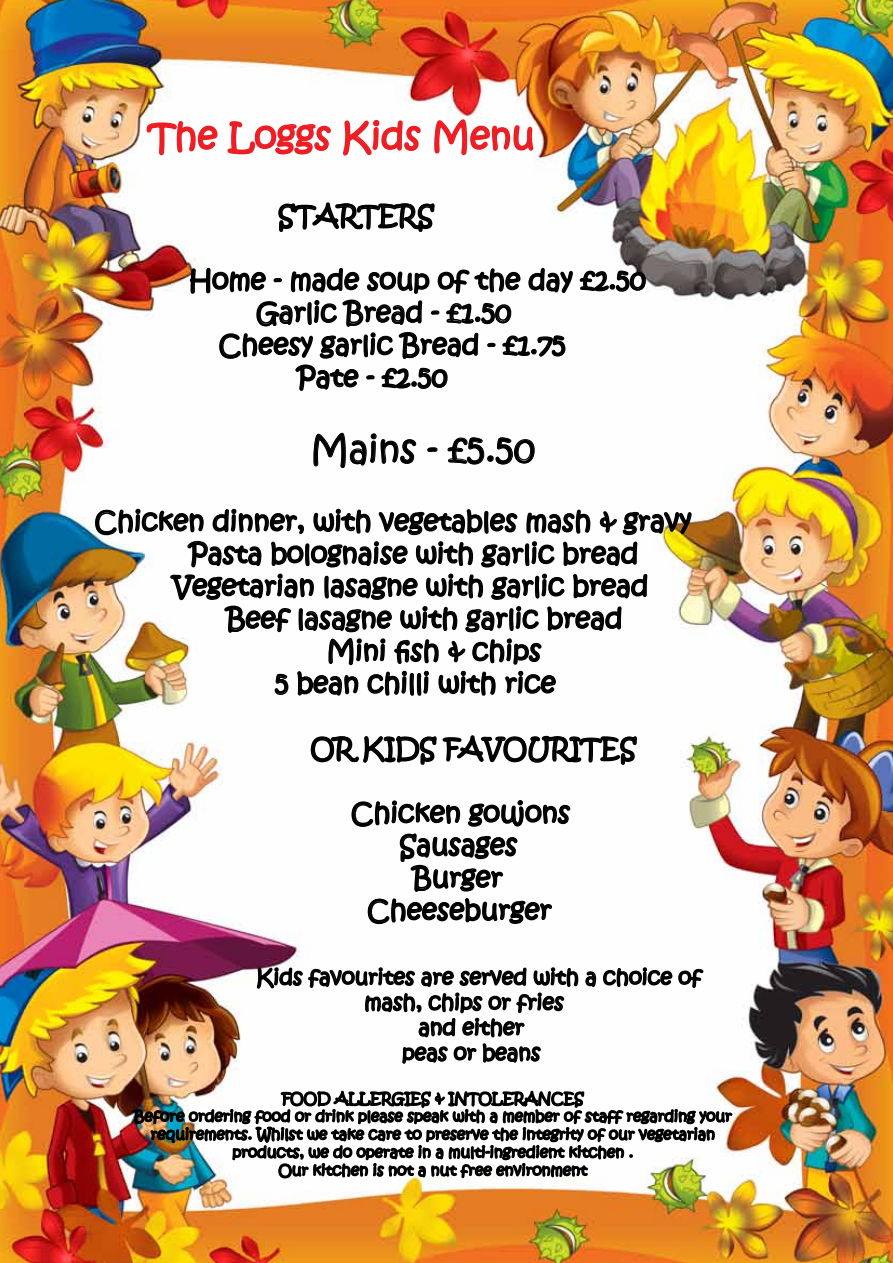
<style>
.page{position:relative;width:893px;height:1263px;background:#fff}
.page>*{position:absolute;margin:0;border:0;box-sizing:border-box;transform-origin:0 0}
.t1{font:36px "Kristen ITC";color:#ed1d24}
.t2{font:36px "Kristen ITC";color:#000}
.t3{font:27px/32.4px "Kristen ITC";color:#000;text-align:center}
.t4{font:21px "Kristen ITC";color:#000}
</style>
<div class="page">
<img style="left:0;top:0;width:893px;height:1263px">
<svg style="left:146px;top:120px;width:72px;height:36px"></svg>
<svg style="left:227px;top:120px;width:105px;height:35px"></svg>
<svg style="left:342px;top:119px;width:79px;height:45px"></svg>
<svg style="left:434px;top:118px;width:100px;height:38px"></svg>
<svg style="left:189px;top:179px;width:458px;height:213px"></svg>
<svg style="left:313px;top:432px;width:103px;height:36px"></svg>
<svg style="left:427px;top:447px;width:11px;height:5px"></svg>
<svg style="left:447px;top:437px;width:88px;height:28px"></svg>
<svg style="left:94px;top:506px;width:598px;height:191px"></svg>
<svg style="left:256px;top:712px;width:449px;height:353px"></svg>
<img style="left:131px;top:1081px;width:603px;height:121px">
<h1 class="t1" style="left:148px;top:113px;width:388px">The Loggs Kids Menu</h1>
<p class="t3" style="left:278px;top:200px;width:158px">STARTERS</p>
<p class="t3" style="left:189px;top:264px;width:459px">Home - made soup of the day £2.50</p>
<p class="t3" style="left:256px;top:297px;width:256px">Garlic Bread - £1.50</p>
<p class="t3" style="left:219px;top:329px;width:349px">Cheesy garlic Bread - £1.75</p>
<p class="t3" style="left:297px;top:362px;width:152px">Pate - £2.50</p>
<h1 class="t2" style="left:310px;top:426px;width:226px">Mains - £5.50</h1>
<p class="t3" style="left:94px;top:506px;width:599px">Chicken dinner, with vegetables mash &amp; gravy</p>
<p class="t3" style="left:189px;top:538px;width:451px">Pasta bolognaise with garlic bread</p>
<p class="t3" style="left:173px;top:570px;width:477px">Vegetarian lasagne with garlic bread</p>
<p class="t3" style="left:227px;top:603px;width:397px">Beef lasagne with garlic bread</p>
<p class="t3" style="left:327px;top:635px;width:216px">Mini fish &amp; chips</p>
<p class="t3" style="left:275px;top:668px;width:282px">5 bean chilli with rice</p>
<p class="t3" style="left:310px;top:732px;width:328px">OR KIDS FAVOURITES</p>
<p class="t3" style="left:351px;top:797px;width:221px">Chicken goujons<br>Sausages<br>Burger<br>Cheeseburger</p>
<p class="t4" style="left:256px;top:963px;width:447px">Kids favourites are served with a choice of</p>
<p class="t4" style="left:364px;top:988px;width:201px">mash, chips or fries</p>
<p class="t4" style="left:418px;top:1014px;width:107px">and either</p>
<p class="t4" style="left:402px;top:1039px;width:140px">peas or beans</p>
</div>
